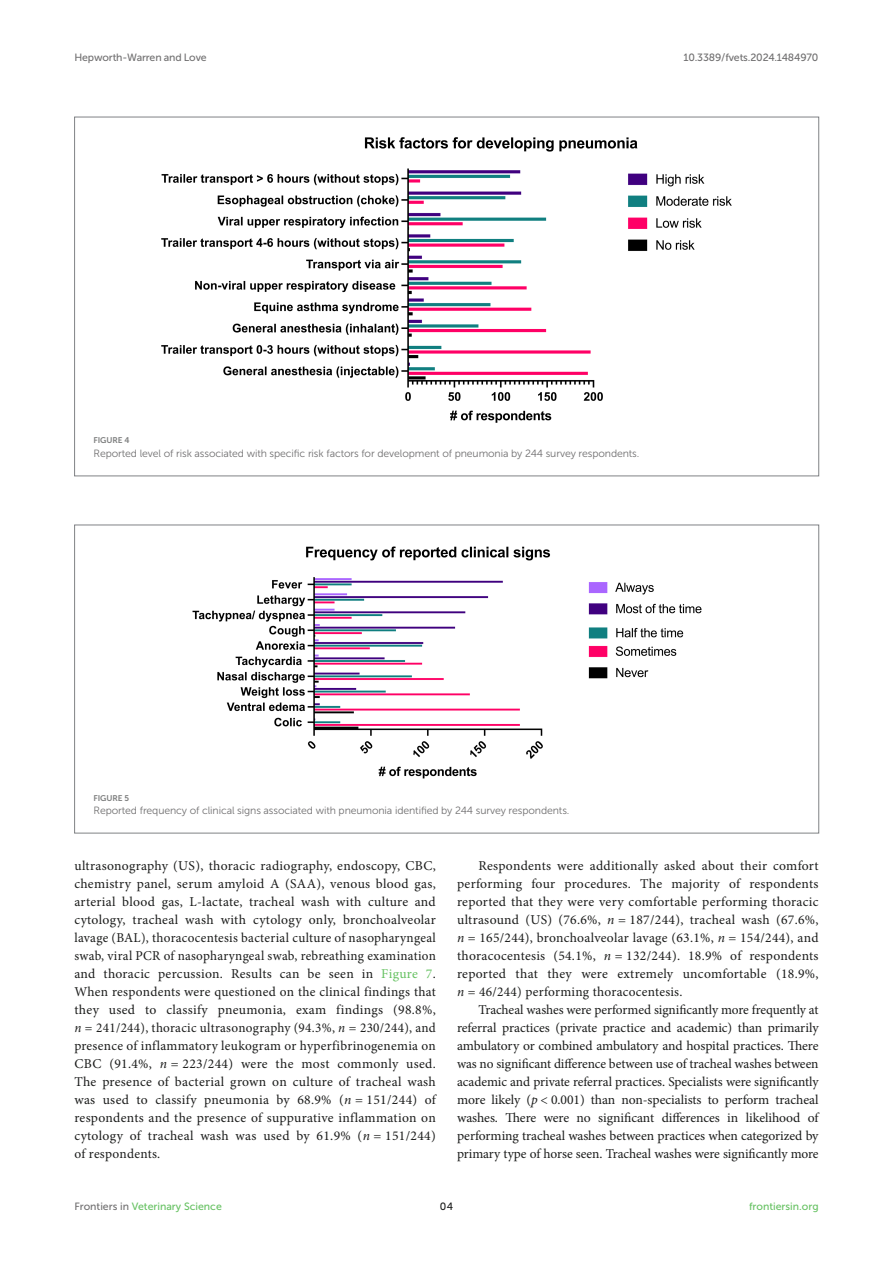
<style>
.page{position:relative;width:893px;height:1263px;background:#fff}
.page>*{position:absolute;margin:0;border:0;box-sizing:border-box;transform-origin:0 0}
.TEXT{font:13.5px/18px "Minion Pro";letter-spacing:.015em;color:#1b1c1b;text-align:justify}
.FIG_LEG{font:10.5px "Museo Sans 300";letter-spacing:-.01em;color:#706f70}
.t1{font:10.5px "Museo Sans 500";letter-spacing:-.015em;color:#706f70}
.t2{font:10.5px "Museo Sans 500";color:#65c161}
.t3{font:10.5px "Museo Sans 500";color:#1b1c1b}
.FIG_HD{font:8.25px "Museo Sans 700";letter-spacing:-.01em;color:#7e7f7f}
.s1{color:#65c161}
.s2{font-style:italic}
.s3{color:#706f70}
</style>
<div class="page">
<img style="left:192px;top:546px;width:510px;height:233px">
<img style="left:161px;top:137px;width:571px;height:286px">
<p class="t1" style="left:74px;top:51px;width:134px">Hepworth-Warren and Love</p>
<p class="t1" style="left:683px;top:51px;width:137px">10.3389/fvets.2024.1484970</p>
<p class="FIG_HD" style="left:94px;top:436px;width:37px">FIGURE 4</p>
<p class="FIG_LEG" style="left:94px;top:448px;width:547px">Reported level of risk associated with specific risk factors for development of pneumonia by 244 survey respondents.</p>
<p class="FIG_HD" style="left:94px;top:793px;width:37px">FIGURE 5</p>
<p class="FIG_LEG" style="left:94px;top:805px;width:477px">Reported frequency of clinical signs associated with pneumonia identified by 244 survey respondents.</p>
<p class="TEXT" style="left:74px;top:857px;width:363px">ultrasonography (US), thoracic radiography, endoscopy, CBC, chemistry panel, serum amyloid A (SAA), venous blood gas, arterial blood gas, L-lactate, tracheal wash with culture and cytology, tracheal wash with cytology only, bronchoalveolar lavage (BAL), thoracocentesis bacterial culture of nasopharyngeal swab, viral PCR of nasopharyngeal swab, rebreathing examination and thoracic percussion. Results can be seen in <span class="s1">Figure 7</span>.<br>When respondents were questioned on the clinical findings that they used to classify pneumonia, exam findings (98.8%, <span class="s2">n</span> = 241/244), thoracic ultrasonography (94.3%, <span class="s2">n</span> = 230/244), and presence of inflammatory leukogram or hyperfibrinogenemia on CBC (91.4%, <span class="s2">n</span> = 223/244) were the most commonly used.<br>The presence of bacterial grown on culture of tracheal wash was used to classify pneumonia by 68.9% (<span class="s2">n</span> = 151/244) of respondents and the presence of suppurative inflammation on cytology of tracheal wash was used by 61.9% (<span class="s2">n</span> = 151/244) of respondents.</p>
<p class="TEXT" style="left:457px;top:857px;width:363px;text-indent:21px">Respondents were additionally asked about their comfort performing four procedures. The majority of respondents reported that they were very comfortable performing thoracic ultrasound (US) (76.6%, <span class="s2">n</span> = 187/244), tracheal wash (67.6%, <span class="s2">n</span> = 165/244), bronchoalveolar lavage (63.1%, <span class="s2">n</span> = 154/244), and thoracocentesis (54.1%, <span class="s2">n</span> = 132/244). 18.9% of respondents reported that they were extremely uncomfortable (18.9%, <span class="s2">n</span> = 46/244) performing thoracocentesis.</p>
<p class="TEXT" style="left:457px;top:1001px;width:363px;text-indent:21px">Tracheal washes were performed significantly more frequently at referral practices (private practice and academic) than primarily ambulatory or combined ambulatory and hospital practices. There was no significant difference between use of tracheal washes between academic and private referral practices. Specialists were significantly more likely (<span class="s2">p</span> &lt; 0.001) than non-specialists to perform tracheal washes. There were no significant differences in likelihood of performing tracheal washes between practices when categorized by primary type of horse seen. Tracheal washes were significantly more</p>
<p class="t2" style="left:74px;top:1200px;width:149px"><span class="s3">Frontiers in</span> Veterinary Science</p>
<p class="t3" style="left:440px;top:1200px;width:15px">04</p>
<p class="t2" style="left:749px;top:1200px;width:71px">frontiersin.org</p>
</div>
